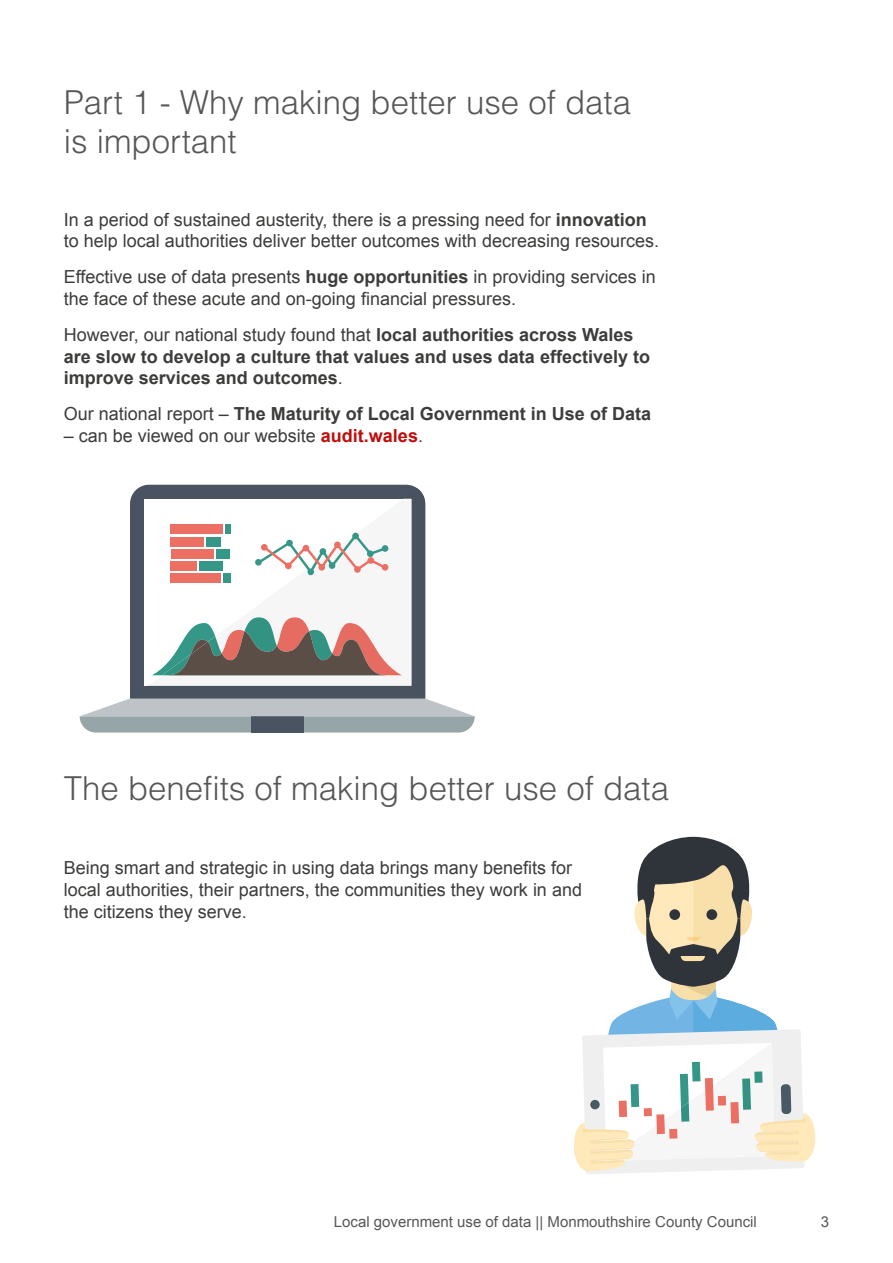
<style>
.page{position:relative;width:893px;height:1263px;background:#fff}
.page>*{position:absolute;margin:0;border:0;box-sizing:border-box;transform-origin:0 0}
.Grey_Heading{font:300 33px/39.6px "Helvetica LT Std";color:#575756}
.Normal_Body_Text{font:18px/21.6px "Arial";color:#3c3c3b}
.Normal_Body_Text-2{font:700 18px/21.6px "Arial";color:#3c3c3b}
.t1{font:15px "Arial";color:#575756}
.s1{font-weight:700}
.s2{font-weight:400}
.s3{font-weight:700;color:#bd0e0d}
</style>
<div class="page">
<svg style="left:79px;top:484px;width:383px;height:249px"></svg>
<svg style="left:130px;top:488px;width:295px;height:210px;background:#565f6c"></svg>
<svg style="left:148px;top:499px;width:263px;height:187px"></svg>
<svg style="left:80px;top:698px;width:395px;height:34px;background:#abb3b8"></svg>
<svg style="left:152px;top:617px;width:250px;height:58px"></svg>
<div style="left:170px;top:525px;width:53px;height:9px;background:#ec6f64"></div>
<div style="left:170px;top:537px;width:34px;height:9px;background:#ec6f64"></div>
<div style="left:171px;top:549px;width:43px;height:9px;background:#ec6f64"></div>
<div style="left:170px;top:561px;width:26px;height:10px;background:#ec6f64"></div>
<div style="left:170px;top:573px;width:51px;height:10px;background:#ec6f64"></div>
<div style="left:225px;top:525px;width:6px;height:9px;background:#349787"></div>
<div style="left:206px;top:537px;width:15px;height:9px;background:#349787"></div>
<div style="left:216px;top:549px;width:14px;height:9px;background:#349787"></div>
<div style="left:199px;top:561px;width:23px;height:10px;background:#349787"></div>
<div style="left:224px;top:573px;width:7px;height:10px;background:#349787"></div>
<svg style="left:258px;top:534px;width:128px;height:40px"></svg>
<div style="left:318px;top:564px;width:7px;height:7px;background:#ec6f64;border-radius:50%"></div>
<div style="left:334px;top:541px;width:7px;height:7px;background:#ec6f64;border-radius:50%"></div>
<div style="left:354px;top:566px;width:7px;height:7px;background:#ec6f64;border-radius:50%"></div>
<div style="left:367px;top:557px;width:7px;height:7px;background:#ec6f64;border-radius:50%"></div>
<div style="left:382px;top:564px;width:6px;height:7px;background:#ec6f64;border-radius:50%"></div>
<div style="left:382px;top:545px;width:6px;height:7px;background:#349787;border-radius:50%"></div>
<div style="left:367px;top:550px;width:7px;height:7px;background:#349787;border-radius:50%"></div>
<div style="left:352px;top:533px;width:7px;height:6px;background:#349787;border-radius:50%"></div>
<div style="left:329px;top:562px;width:6px;height:7px;background:#349787;border-radius:50%"></div>
<div style="left:320px;top:548px;width:6px;height:7px;background:#349787;border-radius:50%"></div>
<div style="left:307px;top:569px;width:7px;height:6px;background:#349787;border-radius:50%"></div>
<div style="left:255px;top:559px;width:7px;height:7px;background:#349787;border-radius:50%"></div>
<div style="left:286px;top:540px;width:7px;height:6px;background:#349787;border-radius:50%"></div>
<svg style="left:574px;top:837px;width:241px;height:337px"></svg>
<div style="left:754px;top:1071px;width:9px;height:12px;background:#329383"></div>
<h2 class="Grey_Heading" style="left:64px;top:82px;width:569px">Part 1 - Why making better use of data is important</h2>
<p class="Normal_Body_Text" style="left:64px;top:209px;width:597px">In a period of sustained austerity, there is a pressing need for <span class="s1">innovation </span>to help local authorities deliver better outcomes with decreasing resources.</p>
<p class="Normal_Body_Text" style="left:64px;top:266px;width:593px">Effective use of data presents <span class="s1">huge opportunities</span> in providing services in the face of these acute and on-going financial pressures.</p>
<p class="Normal_Body_Text-2" style="left:64px;top:324px;width:588px"><span class="s2">However, our national study found that</span> local authorities across Wales are slow to develop a culture that values and uses data effectively to improve services and outcomes<span class="s2">.</span></p>
<p class="Normal_Body_Text-2" style="left:64px;top:404px;width:589px"><span class="s2">Our national report –</span> The Maturity of Local Government in Use of Data</p>
<p class="Normal_Body_Text" style="left:64px;top:425px;width:361px">– can be viewed on our website <span class="s3">audit.wales</span>.</p>
<h2 class="Grey_Heading" style="left:64px;top:768px;width:607px">The benefits of making better use of data</h2>
<p class="Normal_Body_Text" style="left:64px;top:857px;width:520px">Being smart and strategic in using data brings many benefits for local authorities, their partners, the communities they work in and the citizens they serve.</p>
<p class="t1" style="left:334px;top:1212px;width:424px">Local government use of data || Monmouthshire County Council</p>
<p class="t1" style="left:821px;top:1212px;width:10px">3</p>
</div>
